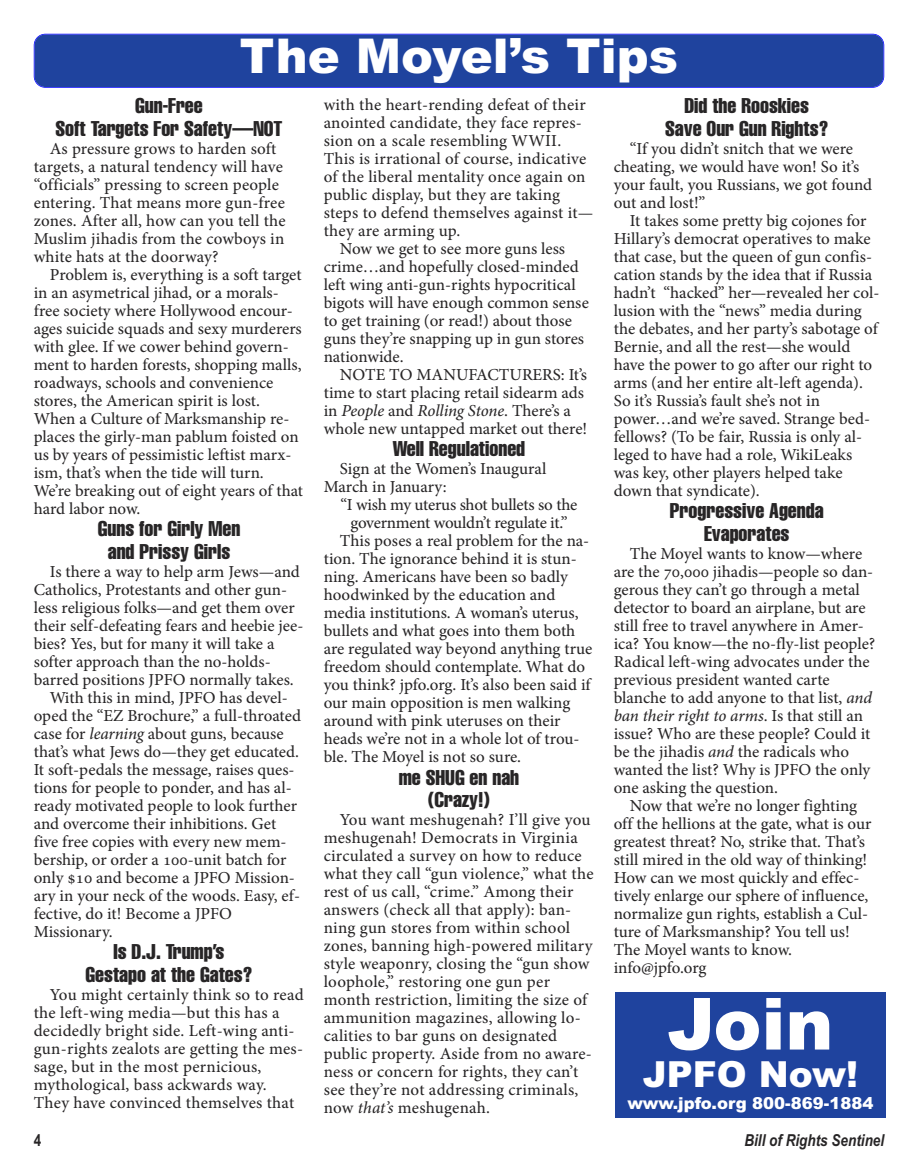
<style>
.page{position:relative;width:918px;height:1161px;background:#fff}
.page>*{position:absolute;margin:0;border:0;box-sizing:border-box;transform-origin:0 0}
.t1{font:900 72px "Arial";color:#fff}
.t2{font:900 48px "Arial";color:#fff}
.t3{font:900 36px "Arial";color:#fff}
.t4{font:21px/22.5px "Helvetica LT Std Comp";color:#272526;text-align:center}
.t5{font:16.5px/18px "Adobe Hebrew";color:#272526}
.t6{font:italic 16.5px "Adobe Hebrew";letter-spacing:-.01em;color:#272526}
.t7{font:16.5px "Adobe Hebrew";letter-spacing:-.02em;color:#272526}
.t8{font:900 16.5px "Arial";color:#fff}
.t9{font:italic 700 16.5px "Arial Narrow";color:#272526}
.t10{font:700 16.5px "Arial Narrow";color:#272526}
.s1{font-style:italic}
.s2{font-style:normal}
</style>
<div class="page">
<div style="left:34px;top:34px;width:850px;height:53px;background:#1f439e;border-radius:11px"></div>
<div style="left:34px;top:34px;width:850px;height:54px;border:2px solid #00f;border-radius:12px"></div>
<div style="left:615px;top:993px;width:271px;height:125px;background:#1f439e"></div>
<h2 class="t2" style="left:240px;top:28px;width:440px">The Moyel’s Tips</h2>
<p class="t4" style="left:56px;top:96px;width:229px">Gun-Free<br>Soft Targets For Safety—NOT</p>
<p class="t5" style="left:34px;top:141px;width:253px;text-indent:16px">As pressure grows to harden soft targets, a natural tendency will have “officials” pressing to screen people entering. That means more gun-free zones. After all, how can you tell the Muslim jihadis from the cowboys in white hats at the doorway?</p>
<p class="t5" style="left:34px;top:267px;width:271px;text-indent:16px">Problem is, everything is a soft target in an asymetrical jihad, or a morals&shy;free society where Hollywood encour&shy;ages suicide squads and sexy murderers with glee. If we cower behind govern&shy;ment to harden forests, shopping malls, roadways, schools and convenience stores, the American spirit is lost.<br>When a Culture of Marksmanship re&shy;places the girly-man pablum foisted on us by years of pessimistic leftist marx&shy;ism, that’s when the tide will turn.<br>We’re breaking out of eight years of that hard labor now.</p>
<p class="t4" style="left:98px;top:519px;width:144px">Guns for Girly Men and Prissy Girls</p>
<p class="t5" style="left:50px;top:564px;width:251px">Is there a way to help arm Jews—and</p>
<p class="t5" style="left:34px;top:582px;width:255px">Catholics, Protestants and other gun-</p>
<p class="t5" style="left:34px;top:600px;width:262px">less religious folks—and get them over</p>
<p class="t5" style="left:34px;top:618px;width:271px">their self-defeating fears and heebie jee-</p>
<p class="t5" style="left:34px;top:636px;width:242px">bies? Yes, but for many it will take a</p>
<p class="t5" style="left:34px;top:654px;width:238px">softer approach than the no-holds-</p>
<p class="t5" style="left:34px;top:672px;width:262px">barred positions JPFO normally takes.</p>
<p class="t5" style="left:50px;top:690px;width:239px">With this in mind, JPFO has devel-</p>
<p class="t5" style="left:34px;top:708px;width:269px">oped the “EZ Brochure,” a full-throated</p>
<p class="t5" style="left:34px;top:726px;width:252px">case for <span class="s1">learning</span> about guns, because</p>
<p class="t5" style="left:34px;top:744px;width:267px">that’s what Jews do—they get educated.</p>
<p class="t5" style="left:34px;top:762px;width:262px">It soft-pedals the message, raises ques-</p>
<p class="t5" style="left:34px;top:780px;width:260px">tions for people to ponder, and has al-</p>
<p class="t5" style="left:34px;top:798px;width:265px">ready motivated people to look further</p>
<p class="t5" style="left:34px;top:816px;width:244px">and overcome their inhibitions. Get</p>
<p class="t5" style="left:34px;top:834px;width:254px">five free copies with every new mem-</p>
<p class="t5" style="left:34px;top:852px;width:254px">bership, or order a 100-unit batch for</p>
<p class="t5" style="left:34px;top:870px;width:263px">only $10 and become a JPFO Mission-</p>
<p class="t5" style="left:34px;top:888px;width:268px">ary in your neck of the woods. Easy, ef-</p>
<p class="t5" style="left:34px;top:906px;width:200px">fective, do it! Become a JPFO</p>
<p class="t5" style="left:34px;top:924px;width:80px">Missionary.</p>
<p class="t4" style="left:85px;top:942px;width:169px">Is D.J. Trump’s<br>Gestapo at the Gates?</p>
<p class="t5" style="left:34px;top:987px;width:272px;text-indent:16px">You might certainly think so to read the left-wing media—but this has a decidedly bright side. Left-wing anti&shy;gun-rights zealots are getting the mes&shy;sage, but in the most pernicious, mythological, bass ackwards way.<br>They have convinced themselves that</p>
<p class="t5" style="left:324px;top:97px;width:264px">with the heart-rending defeat of their</p>
<p class="t5" style="left:324px;top:115px;width:260px">anointed candidate, they face repres-</p>
<p class="t5" style="left:324px;top:133px;width:239px">sion on a scale resembling WWII.</p>
<p class="t5" style="left:324px;top:151px;width:264px">This is irrational of course, indicative</p>
<p class="t5" style="left:324px;top:169px;width:263px">of the liberal mentality once again on</p>
<p class="t5" style="left:324px;top:187px;width:238px">public display, but they are taking</p>
<p class="t5" style="left:324px;top:205px;width:271px">steps to defend themselves against it—</p>
<p class="t5" style="left:324px;top:223px;width:138px">they are arming up.</p>
<p class="t5" style="left:340px;top:241px;width:227px">Now we get to see more guns less</p>
<p class="t5" style="left:324px;top:259px;width:257px">crime…and hopefully closed-minded</p>
<p class="t5" style="left:324px;top:277px;width:254px">left wing anti-gun-rights hypocritical</p>
<p class="t5" style="left:324px;top:295px;width:267px">bigots will have enough common sense</p>
<p class="t5" style="left:324px;top:313px;width:250px">to get training (or read!) about those</p>
<p class="t5" style="left:324px;top:331px;width:262px">guns they’re snapping up in gun stores</p>
<p class="t5" style="left:324px;top:349px;width:81px">nationwide.</p>
<p class="t5" style="left:340px;top:367px;width:249px">NOTE TO MANUFACTURERS: It’s</p>
<p class="t5" style="left:324px;top:385px;width:262px">time to start placing retail sidearm ads</p>
<p class="t6" style="left:324px;top:404px;width:249px"><span class="s2">in</span> People <span class="s2">and</span> Rolling Stone<span class="s2">. There’s a</span></p>
<p class="t5" style="left:324px;top:421px;width:265px">whole new untapped market out there!</p>
<p class="t4" style="left:393px;top:439px;width:134px">Well Regulationed</p>
<p class="t5" style="left:324px;top:462px;width:224px;text-indent:16px">Sign at the Women’s Inaugural<br>March in January:</p>
<p class="t7" style="left:341px;top:499px;width:238px">“I wish my uterus shot bullets so the</p>
<p class="t5" style="left:350px;top:516px;width:219px">government wouldn’t regulate it.”</p>
<p class="t5" style="left:340px;top:534px;width:251px">This poses a real problem for the na-</p>
<p class="t5" style="left:324px;top:552px;width:254px">tion. The ignorance behind it is stun-</p>
<p class="t5" style="left:324px;top:570px;width:246px">ning. Americans have been so badly</p>
<p class="t5" style="left:324px;top:588px;width:233px">hoodwinked by the education and</p>
<p class="t5" style="left:324px;top:606px;width:256px">media institutions. A woman’s uterus,</p>
<p class="t5" style="left:324px;top:624px;width:253px">bullets and what goes into them both</p>
<p class="t5" style="left:324px;top:642px;width:270px">are regulated way beyond anything true</p>
<p class="t5" style="left:324px;top:660px;width:263px">freedom should contemplate. What do</p>
<p class="t5" style="left:324px;top:678px;width:268px">you think? jpfo.org. It’s also been said if</p>
<p class="t5" style="left:324px;top:696px;width:248px">our main opposition is men walking</p>
<p class="t5" style="left:324px;top:714px;width:238px">around with pink uteruses on their</p>
<p class="t5" style="left:324px;top:732px;width:257px">heads we’re not in a whole lot of trou-</p>
<p class="t5" style="left:324px;top:750px;width:199px">ble. The Moyel is not so sure.</p>
<p class="t4" style="left:399px;top:768px;width:122px">me SHUG en nah (Crazy!)</p>
<p class="t5" style="left:324px;top:813px;width:271px;text-indent:16px">You want meshugenah? I’ll give you meshugenah! Democrats in Virginia circulated a survey on how to reduce what they call “gun violence,” what the rest of us call, “crime.” Among their answers (check all that apply): ban&shy;ning gun stores from within school zones, banning high-powered military style weaponry, closing the “gun show loophole,” restoring one gun per month restriction, limiting the size of ammunition magazines, allowing lo&shy;calities to bar guns on designated public property. Aside from no aware&shy;ness or concern for rights, they can’t see they’re not addressing criminals, now <span class="s1">that’s</span> meshugenah.</p>
<p class="t4" style="left:665px;top:96px;width:165px">Did the Rooskies<br>Save Our Gun Rights?</p>
<p class="t5" style="left:614px;top:141px;width:260px;text-indent:16px">“If you didn’t snitch that we were cheating, we would have won! So it’s your fault, you Russians, we got found out and lost!”</p>
<p class="t5" style="left:614px;top:213px;width:267px;text-indent:16px">It takes some pretty big cojones for Hillary’s democrat operatives to make that case, but the queen of gun confis&shy;cation stands by the idea that if Russia hadn’t “hacked” her—revealed her col&shy;lusion with the “news” media during the debates, and her party’s sabotage of Bernie, and all the rest—she would have the power to go after our right to arms (and her entire alt-left agenda).<br>So it’s Russia’s fault she’s not in power…and we’re saved. Strange bed&shy;fellows? (To be fair, Russia is only al&shy;leged to have had a role, WikiLeaks was key, other players helped take down that syndicate).</p>
<p class="t4" style="left:670px;top:501px;width:155px">Progressive Agenda<br>Evaporates</p>
<p class="t5" style="left:614px;top:546px;width:263px;text-indent:16px">The Moyel wants to know—where are the 70,000 jihadis—people so dan&shy;gerous they can’t go through a metal detector to board an airplane, but are still free to travel anywhere in Amer&shy;ica? You know—the no-fly-list people?<br>Radical left-wing advocates under the previous president wanted carte blanche to add anyone to that list, <span class="s1">and ban their right to arms</span>. Is that still an issue? Who are these people? Could it be the jihadis <span class="s1">and</span> the radicals who wanted the list? Why is JPFO the only one asking the question.</p>
<p class="t5" style="left:614px;top:798px;width:259px;text-indent:16px">Now that we’re no longer fighting off the hellions at the gate, what is our greatest threat? No, strike that. That’s still mired in the old way of thinking!<br>How can we most quickly and effec&shy;tively enlarge our sphere of influence, normalize gun rights, establish a Cul&shy;ture of Marksmanship? You tell us!<br>The Moyel wants to know. info@jpfo.org</p>
<h1 class="t1" style="left:667px;top:983px;width:168px">Join</h1>
<h3 class="t3" style="left:643px;top:1053px;width:217px">JPFO Now!</h3>
<p class="t8" style="left:627px;top:1094px;width:247px">www.jpfo.org 800-869-1884</p>
<p class="t10" style="left:34px;top:1131px;width:9px">4</p>
<p class="t9" style="left:744px;top:1131px;width:141px">Bill of Rights Sentinel</p>
</div>
